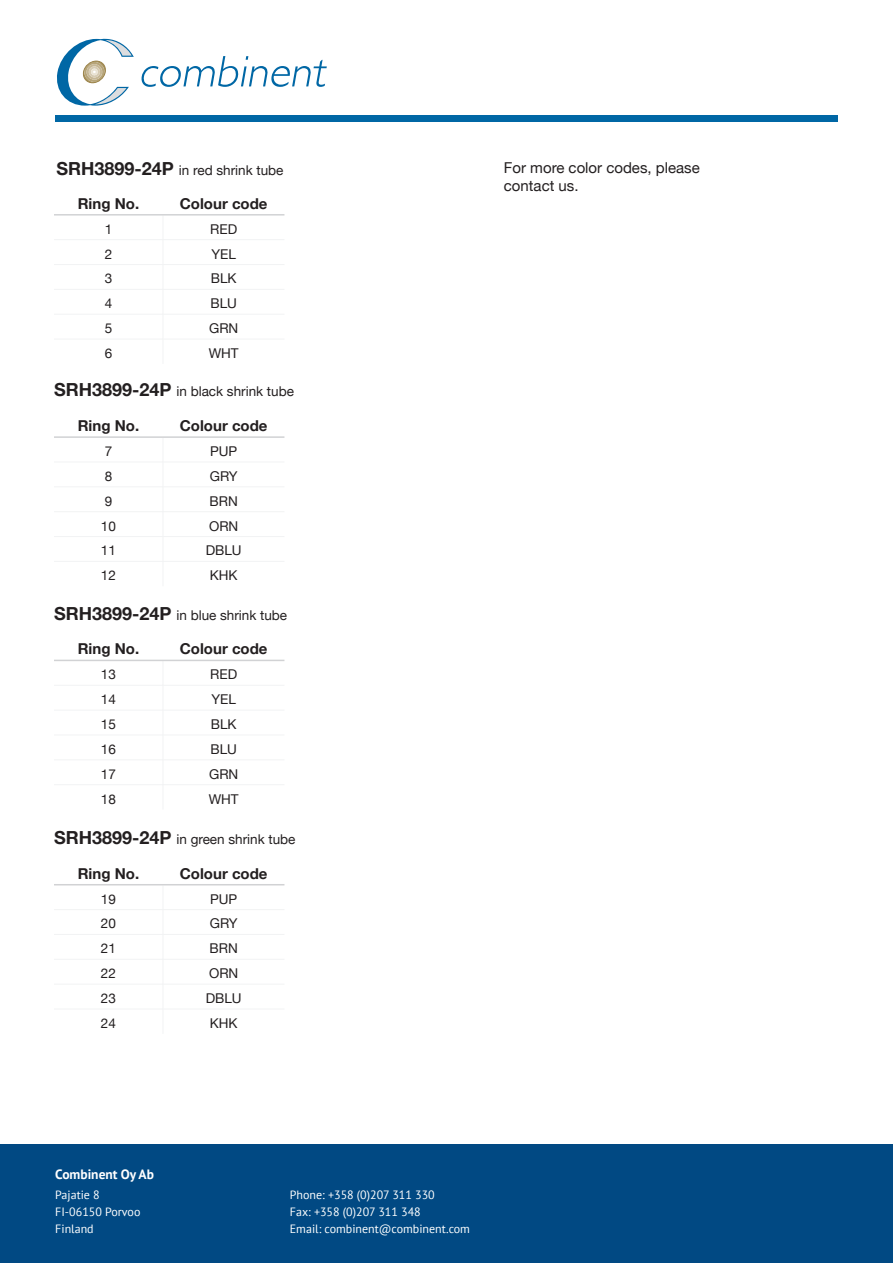
<style>
.page{position:relative;width:893px;height:1263px;background:#fff}
.page>*{position:absolute;margin:0;border:0;box-sizing:border-box;transform-origin:0 0}
.t1{font:700 15px "Helvetica Neue";color:#231f20}
.t2{font:15px/18px "Helvetica Neue";color:#231f20}
.t3{font:13.5px "Helvetica Neue";color:#231f20}
.t4{font:700 13.5px "PT Sans";color:#fff}
.t5{font:12px/16.5px "PT Sans";color:#fff}
.s1{font-weight:700;font-size:18px}
</style>
<div class="page">
<div style="left:0;top:1144px;width:893px;height:119px;background:#014983"></div>
<div style="left:55px;top:116px;width:783px;height:6px;background:#0067a5"></div>
<svg style="left:57px;top:39px;width:77px;height:67px"></svg>
<svg style="left:141px;top:56px;width:186px;height:31px"></svg>
<hr style="left:54px;top:239px;width:109px;height:1px;background:#f2f3f4">
<hr style="left:163px;top:239px;width:121px;height:1px;background:#f2f3f4">
<hr style="left:54px;top:264px;width:109px;height:1px;background:#f2f3f4">
<hr style="left:163px;top:264px;width:121px;height:1px;background:#f2f3f4">
<hr style="left:54px;top:289px;width:109px;height:1px;background:#f2f3f4">
<hr style="left:163px;top:289px;width:121px;height:1px;background:#f2f3f4">
<hr style="left:54px;top:314px;width:109px;height:1px;background:#f2f3f4">
<hr style="left:163px;top:314px;width:121px;height:1px;background:#f2f3f4">
<hr style="left:54px;top:339px;width:109px;height:1px;background:#f2f3f4">
<hr style="left:163px;top:339px;width:121px;height:1px;background:#f2f3f4">
<hr style="left:54px;top:214px;width:109px;height:2px;background:#d1d2d4">
<hr style="left:163px;top:214px;width:121px;height:2px;background:#d1d2d4">
<hr style="left:54px;top:462px;width:109px;height:1px;background:#f2f3f4">
<hr style="left:163px;top:462px;width:121px;height:1px;background:#f2f3f4">
<hr style="left:54px;top:487px;width:109px;height:1px;background:#f2f3f4">
<hr style="left:163px;top:487px;width:121px;height:1px;background:#f2f3f4">
<hr style="left:54px;top:511px;width:109px;height:1px;background:#f2f3f4">
<hr style="left:163px;top:511px;width:121px;height:1px;background:#f2f3f4">
<hr style="left:54px;top:536px;width:109px;height:1px;background:#f2f3f4">
<hr style="left:163px;top:536px;width:121px;height:1px;background:#f2f3f4">
<hr style="left:54px;top:561px;width:109px;height:1px;background:#f2f3f4">
<hr style="left:163px;top:561px;width:121px;height:1px;background:#f2f3f4">
<hr style="left:54px;top:436px;width:109px;height:2px;background:#d1d2d4">
<hr style="left:163px;top:436px;width:121px;height:2px;background:#d1d2d4">
<hr style="left:54px;top:685px;width:109px;height:1px;background:#f2f3f4">
<hr style="left:163px;top:685px;width:121px;height:1px;background:#f2f3f4">
<hr style="left:54px;top:710px;width:109px;height:1px;background:#f2f3f4">
<hr style="left:163px;top:710px;width:121px;height:1px;background:#f2f3f4">
<hr style="left:54px;top:735px;width:109px;height:1px;background:#f2f3f4">
<hr style="left:163px;top:735px;width:121px;height:1px;background:#f2f3f4">
<hr style="left:54px;top:759px;width:109px;height:1px;background:#f2f3f4">
<hr style="left:163px;top:759px;width:121px;height:1px;background:#f2f3f4">
<hr style="left:54px;top:784px;width:109px;height:1px;background:#f2f3f4">
<hr style="left:163px;top:784px;width:121px;height:1px;background:#f2f3f4">
<hr style="left:54px;top:660px;width:109px;height:1px;background:#d1d2d4">
<hr style="left:163px;top:660px;width:121px;height:1px;background:#d1d2d4">
<hr style="left:54px;top:909px;width:109px;height:1px;background:#f2f3f4">
<hr style="left:163px;top:909px;width:121px;height:1px;background:#f2f3f4">
<hr style="left:54px;top:934px;width:109px;height:1px;background:#f2f3f4">
<hr style="left:163px;top:934px;width:121px;height:1px;background:#f2f3f4">
<hr style="left:54px;top:959px;width:109px;height:1px;background:#f2f3f4">
<hr style="left:163px;top:959px;width:121px;height:1px;background:#f2f3f4">
<hr style="left:54px;top:984px;width:109px;height:1px;background:#f2f3f4">
<hr style="left:163px;top:984px;width:121px;height:1px;background:#f2f3f4">
<hr style="left:54px;top:1009px;width:109px;height:1px;background:#f2f3f4">
<hr style="left:163px;top:1009px;width:121px;height:1px;background:#f2f3f4">
<hr style="left:54px;top:884px;width:109px;height:1px;background:#d1d2d4">
<hr style="left:163px;top:884px;width:121px;height:1px;background:#d1d2d4">
<p class="t3" style="left:57px;top:162px;width:228px"><span class="s1">SRH3899-24P</span> in red shrink tube</p>
<p class="t1" style="left:78px;top:194px;width:63px">Ring No.</p>
<p class="t1" style="left:180px;top:194px;width:89px">Colour code</p>
<p class="t3" style="left:105px;top:221px;width:9px">1</p>
<p class="t3" style="left:210px;top:221px;width:28px">RED</p>
<p class="t3" style="left:105px;top:246px;width:9px">2</p>
<p class="t3" style="left:211px;top:246px;width:26px">YEL</p>
<p class="t3" style="left:105px;top:270px;width:9px">3</p>
<p class="t3" style="left:211px;top:270px;width:27px">BLK</p>
<p class="t3" style="left:105px;top:295px;width:9px">4</p>
<p class="t3" style="left:210px;top:295px;width:28px">BLU</p>
<p class="t3" style="left:105px;top:320px;width:9px">5</p>
<p class="t3" style="left:209px;top:320px;width:31px">GRN</p>
<p class="t3" style="left:105px;top:345px;width:9px">6</p>
<p class="t3" style="left:209px;top:345px;width:31px">WHT</p>
<p class="t3" style="left:54px;top:383px;width:241px"><span class="s1">SRH3899-24P</span> in black shrink tube</p>
<p class="t1" style="left:78px;top:416px;width:63px">Ring No.</p>
<p class="t1" style="left:180px;top:416px;width:89px">Colour code</p>
<p class="t3" style="left:105px;top:443px;width:9px">7</p>
<p class="t3" style="left:210px;top:443px;width:29px">PUP</p>
<p class="t3" style="left:105px;top:468px;width:9px">8</p>
<p class="t3" style="left:210px;top:468px;width:29px">GRY</p>
<p class="t3" style="left:105px;top:493px;width:9px">9</p>
<p class="t3" style="left:210px;top:493px;width:30px">BRN</p>
<p class="t3" style="left:101px;top:518px;width:17px">10</p>
<p class="t3" style="left:209px;top:518px;width:31px">ORN</p>
<p class="t3" style="left:101px;top:542px;width:17px">11</p>
<p class="t3" style="left:206px;top:542px;width:38px">DBLU</p>
<p class="t3" style="left:101px;top:567px;width:17px">12</p>
<p class="t3" style="left:210px;top:567px;width:29px">KHK</p>
<p class="t3" style="left:54px;top:607px;width:235px"><span class="s1">SRH3899-24P</span> in blue shrink tube</p>
<p class="t1" style="left:78px;top:640px;width:63px">Ring No.</p>
<p class="t1" style="left:180px;top:640px;width:89px">Colour code</p>
<p class="t3" style="left:101px;top:666px;width:17px">13</p>
<p class="t3" style="left:210px;top:666px;width:28px">RED</p>
<p class="t3" style="left:101px;top:691px;width:17px">14</p>
<p class="t3" style="left:211px;top:691px;width:26px">YEL</p>
<p class="t3" style="left:101px;top:716px;width:17px">15</p>
<p class="t3" style="left:211px;top:716px;width:27px">BLK</p>
<p class="t3" style="left:101px;top:741px;width:17px">16</p>
<p class="t3" style="left:210px;top:741px;width:28px">BLU</p>
<p class="t3" style="left:101px;top:766px;width:17px">17</p>
<p class="t3" style="left:209px;top:766px;width:31px">GRN</p>
<p class="t3" style="left:101px;top:791px;width:17px">18</p>
<p class="t3" style="left:209px;top:791px;width:31px">WHT</p>
<p class="t3" style="left:54px;top:831px;width:243px"><span class="s1">SRH3899-24P</span> in green shrink tube</p>
<p class="t1" style="left:78px;top:864px;width:63px">Ring No.</p>
<p class="t1" style="left:180px;top:864px;width:89px">Colour code</p>
<p class="t3" style="left:101px;top:891px;width:17px">19</p>
<p class="t3" style="left:210px;top:891px;width:29px">PUP</p>
<p class="t3" style="left:101px;top:915px;width:17px">20</p>
<p class="t3" style="left:210px;top:915px;width:29px">GRY</p>
<p class="t3" style="left:101px;top:940px;width:17px">21</p>
<p class="t3" style="left:210px;top:940px;width:30px">BRN</p>
<p class="t3" style="left:101px;top:965px;width:17px">22</p>
<p class="t3" style="left:209px;top:965px;width:31px">ORN</p>
<p class="t3" style="left:101px;top:990px;width:17px">23</p>
<p class="t3" style="left:206px;top:990px;width:38px">DBLU</p>
<p class="t3" style="left:101px;top:1015px;width:17px">24</p>
<p class="t3" style="left:210px;top:1015px;width:29px">KHK</p>
<p class="t2" style="left:504px;top:159px;width:197px">For more color codes, please contact us.</p>
<p class="t4" style="left:55px;top:1165px;width:100px">Combinent Oy Ab</p>
<p class="t5" style="left:55px;top:1187px;width:87px">Pajatie 8<br>FI-06150 Porvoo<br>Finland</p>
<p class="t5" style="left:290px;top:1187px;width:182px">Phone: +358 (0)207 311 330<br>Fax: +358 (0)207 311 348<br>Email: combinent@combinent.com</p>
</div>
